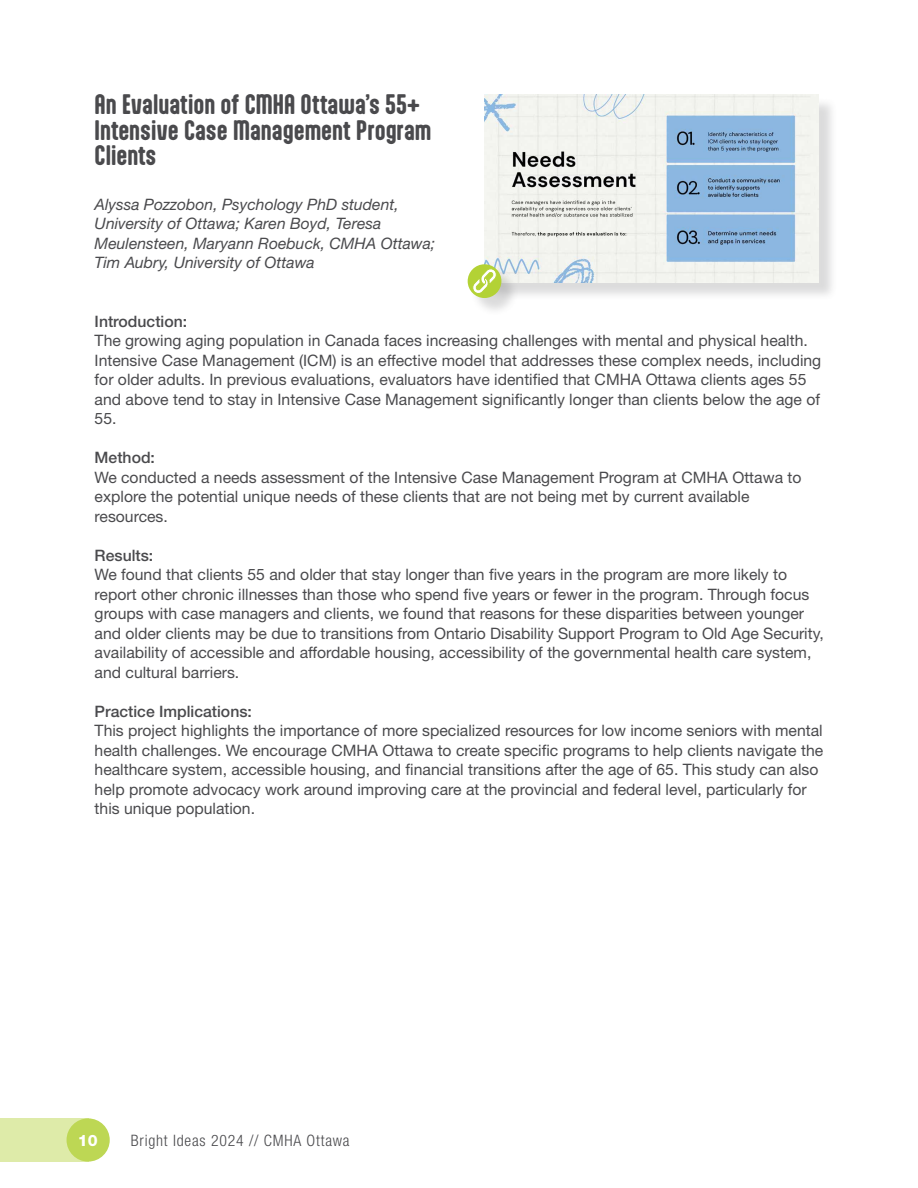
<style>
.page{position:relative;width:918px;height:1188px;background:#fff}
.page>*{position:absolute;margin:0;border:0;box-sizing:border-box;transform-origin:0 0}
.t1{font:700 24px/25.5px "Aptly";color:#4a4a4d}
.t2{font:15.75px/19.5px "Helvetica Neue LT Std";color:#4a4a4d}
.t3{font:italic 15.75px/19.5px "Helvetica Neue LT Std";color:#4a4a4d}
.t4{font:500 15.75px "Helvetica Neue LT Std";color:#4a4a4d}
.t5{font:300 condensed 15.75px "Helvetica Neue LT Std";letter-spacing:.05em;color:#4a4a4d}
.t6{font:800 15.75px "Helvetica Neue LT Std";color:#fff}
</style>
<div class="page">
<div style="left:0;top:1118px;width:88px;height:44px;background:#deeba9"></div>
<div style="left:67px;top:1118px;width:43px;height:44px;background:#bdd754;border-radius:50%"></div>
<div style="left:486px;top:97px;width:351px;height:204px;background:#4a4a4d;opacity:.2"></div>
<img style="left:484px;top:94px;width:334px;height:188px">
<div style="left:470px;top:267px;width:50px;height:49px;background:#4a4a4d;opacity:.2"></div>
<div style="left:468px;top:264px;width:33px;height:34px;background:#b3d235;border-radius:50%"></div>
<svg style="left:471px;top:268px;width:27px;height:27px"></svg>
<h1 class="t1" style="left:95px;top:91px;width:338px">An Evaluation of CMHA Ottawa’s 55+<br>Intensive Case Management Program<br>Clients</h1>
<p class="t3" style="left:95px;top:194px;width:342px">Alyssa Pozzobon, Psychology PhD student, University of Ottawa; Karen Boyd, Teresa Meulensteen, Maryann Roebuck, CMHA Ottawa; Tim Aubry, University of Ottawa</p>
<p class="t4" style="left:95px;top:312px;width:94px">Introduction:</p>
<p class="t2" style="left:95px;top:331px;width:728px">The growing aging population in Canada faces increasing challenges with mental and physical health.<br>Intensive Case Management (ICM) is an effective model that addresses these complex needs, including for older adults. In previous evaluations, evaluators have identified that CMHA Ottawa clients ages 55 and above tend to stay in Intensive Case Management significantly longer than clients below the age of 55.</p>
<p class="t4" style="left:95px;top:448px;width:62px">Method:</p>
<p class="t2" style="left:95px;top:467px;width:708px">We conducted a needs assessment of the Intensive Case Management Program at CMHA Ottawa to explore the potential unique needs of these clients that are not being met by current available resources.</p>
<p class="t4" style="left:95px;top:546px;width:60px">Results:</p>
<p class="t2" style="left:95px;top:565px;width:731px">We found that clients 55 and older that stay longer than five years in the program are more likely to report other chronic illnesses than those who spend five years or fewer in the program. Through focus groups with case managers and clients, we found that reasons for these disparities between younger and older clients may be due to transitions from Ontario Disability Support Program to Old Age Security, availability of accessible and affordable housing, accessibility of the governmental health care system, and cultural barriers.</p>
<p class="t4" style="left:95px;top:702px;width:159px">Practice Implications:</p>
<p class="t2" style="left:95px;top:721px;width:730px">This project highlights the importance of more specialized resources for low income seniors with mental health challenges. We encourage CMHA Ottawa to create specific programs to help clients navigate the healthcare system, accessible housing, and financial transitions after the age of 65. This study can also help promote advocacy work around improving care at the provincial and federal level, particularly for this unique population.</p>
<p class="t6" style="left:78px;top:1131px;width:21px">10</p>
<p class="t5" style="left:131px;top:1131px;width:220px">Bright Ideas 2024 // CMHA Ottawa</p>
</div>
